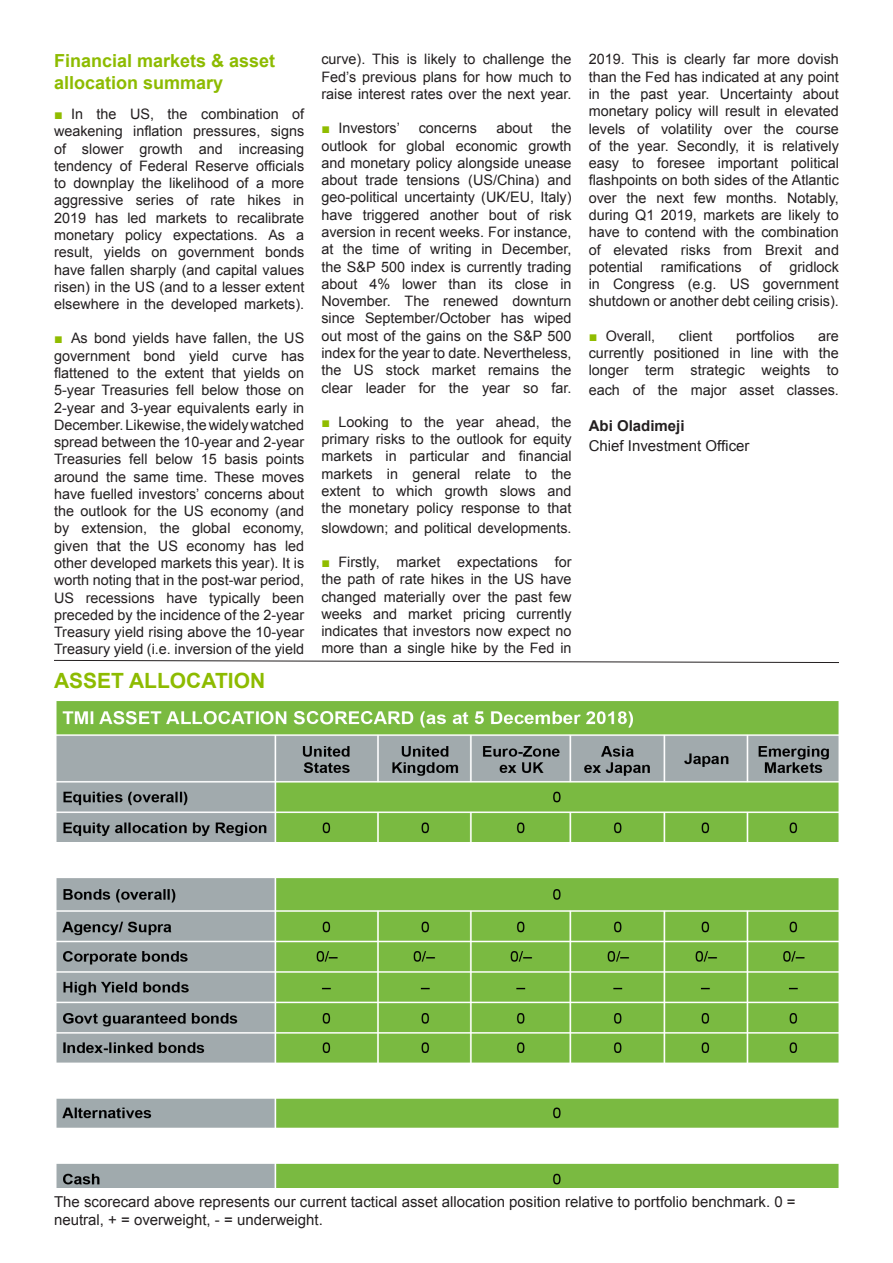
<style>
.page{position:relative;width:893px;height:1263px;background:#fff}
.page>*{position:absolute;margin:0;border:0;box-sizing:border-box;transform-origin:0 0}
.t1{font:700 21px "Arial";color:#8dbb00}
.Headings{font:700 18px/21.6px "Arial";color:#8dbb00}
.Main_text{font:15px/18px "Arial";color:#231f20}
.Main_text-2{font:700 15px "Arial";color:#231f20}
.t2{font:14.4px/17.2px "Arial";color:#231f20;text-align:justify}
.s1{color:#90bc00}
</style>
<div class="page">
<svg style="left:54px;top:660px;width:785px;height:3px"></svg>
<img style="left:56px;top:702px;width:783px;height:485px">
<p class="Headings" style="left:54px;top:51px;width:223px">Financial markets &amp; asset allocation summary</p>
<p class="t2" style="left:54px;top:105px;width:252px"><span class="s1">■</span> In the US, the combination of weakening inflation pressures, signs of slower growth and increasing tendency of Federal Reserve officials to downplay the likelihood of a more aggressive series of rate hikes in 2019 has led markets to recalibrate monetary policy expectations. As a result, yields on government bonds have fallen sharply (and capital values risen) in the US (and to a lesser extent elsewhere in the developed markets).</p>
<p class="t2" style="left:54px;top:330px;width:252px"><span class="s1">■</span> As bond yields have fallen, the US government bond yield curve has flattened to the extent that yields on 5-year Treasuries fell below those on 2-year and 3-year equivalents early in December. Likewise, the widely watched spread between the 10-year and 2-year Treasuries fell below 15 basis points around the same time. These moves have fuelled investors’ concerns about the outlook for the US economy (and by extension, the global economy, given that the US economy has led other developed markets this year). It is worth noting that in the post-war period, US recessions have typically been preceded by the incidence of the 2-year Treasury yield rising above the 10-year Treasury yield (i.e. inversion of the yield</p>
<p class="t1" style="left:54px;top:667px;width:213px">ASSET ALLOCATION</p>
<p class="t2" style="left:321px;top:51px;width:252px">curve). This is likely to challenge the Fed’s previous plans for how much to raise interest rates over the next year.</p>
<p class="t2" style="left:321px;top:120px;width:80px"><span class="s1">■</span> Investors’</p>
<p class="t2" style="left:419px;top:120px;width:60px">concerns</p>
<p class="t2" style="left:496px;top:120px;width:38px">about</p>
<p class="t2" style="left:321px;top:120px;width:252px;text-indent:230px">the outlook for global economic growth and monetary policy alongside unease about trade tensions (US/China) and geo-political uncertainty (UK/EU, Italy) have triggered another bout of risk aversion in recent weeks. For instance, at the time of writing in December, the S&amp;P 500 index is currently trading about 4% lower than its close in November. The renewed downturn since September/October has wiped out most of the gains on the S&amp;P 500 index for the year to date. Nevertheless, the US stock market remains the clear leader for the year so far.</p>
<p class="t2" style="left:321px;top:413px;width:252px"><span class="s1">■</span> Looking to the year ahead, the primary risks to the outlook for equity markets in particular and financial markets in general relate to the extent to which growth slows and the monetary policy response to that</p>
<p class="t2" style="left:321px;top:519px;width:252px">slowdown; and political developments.</p>
<p class="t2" style="left:321px;top:553px;width:252px"><span class="s1">■</span> Firstly, market expectations for the path of rate hikes in the US have changed materially over the past few weeks and market pricing currently indicates that investors now expect no more than a single hike by the Fed in</p>
<p class="t2" style="left:589px;top:51px;width:252px">2019. This is clearly far more dovish than the Fed has indicated at any point in the past year. Uncertainty about monetary policy will result in elevated levels of volatility over the course of the year. Secondly, it is relatively easy to foresee important political flashpoints on both sides of the Atlantic over the next few months. Notably, during Q1 2019, markets are likely to have to contend with the combination of elevated risks from Brexit and potential ramifications of gridlock in Congress (e.g. US government shutdown or another debt ceiling crisis).</p>
<p class="t2" style="left:589px;top:327px;width:68px"><span class="s1">■</span> Overall,</p>
<p class="t2" style="left:679px;top:327px;width:35px">client</p>
<p class="t2" style="left:736px;top:327px;width:60px">portfolios</p>
<p class="t2" style="left:589px;top:327px;width:252px;text-indent:229px">are currently positioned in line with the longer term strategic weights to</p>
<p class="t2" style="left:589px;top:381px;width:252px">each of the major asset classes.</p>
<p class="Main_text-2" style="left:589px;top:416px;width:97px">Abi Oladimeji</p>
<p class="Main_text" style="left:589px;top:437px;width:162px">Chief Investment Officer</p>
<p class="Main_text" style="left:54px;top:1193px;width:743px">The scorecard above represents our current tactical asset allocation position relative to portfolio benchmark. 0 = neutral, + = overweight, - = underweight.</p>
</div>
